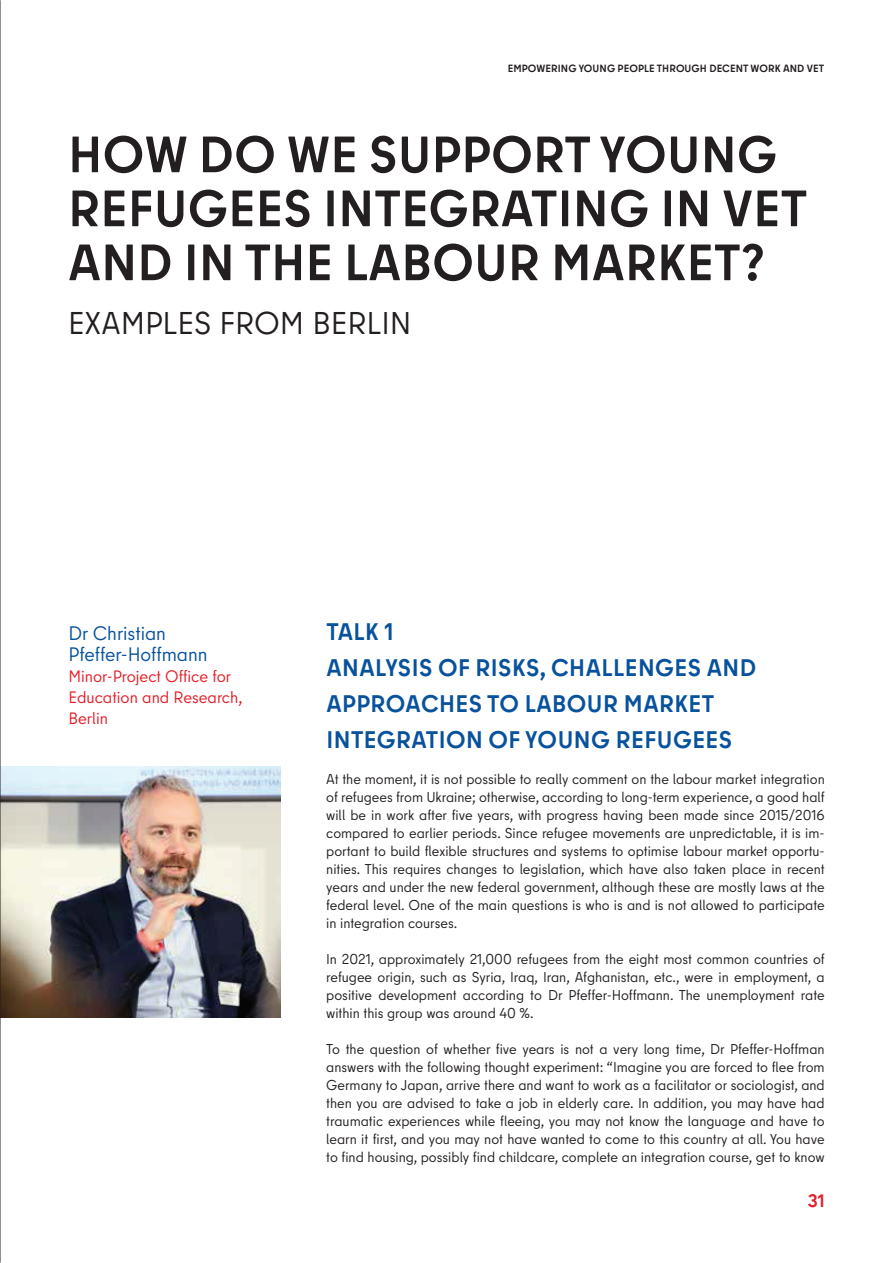
<style>
.page{position:relative;width:893px;height:1263px;background:#fff}
.page>*{position:absolute;margin:0;border:0;box-sizing:border-box;transform-origin:0 0}
.t1{font:700 51px/54px "Berlin Type";letter-spacing:.01em;color:#231f20}
.t2{font:31.5px "Berlin Type";color:#231f20}
.t3{font:700 24px/36px "Berlin Type";letter-spacing:.02em;color:#08529d}
.t4{font:19.5px/21px "Berlin Type";color:#08529d}
.t5{font:700 18px "Berlin Type";color:#e41e29}
.t6{font:16.5px/21px "Berlin Type";color:#e41e29}
.t7{font:14.25px/18px "Berlin Type";color:#231f20;text-align:justify}
.t8{font:700 10.5px "Berlin Type";letter-spacing:.01em;color:#231f20}
</style>
<div class="page">
<img style="left:1px;top:766px;width:280px;height:252px">
<hr style="left:0;top:0;width:1px;height:1263px;background:#231f20">
<p class="t8" style="left:508px;top:64px;width:318px">EMPOWERING YOUNG PEOPLE THROUGH DECENT WORK AND VET</p>
<h1 class="t1" style="left:68px;top:132px;width:740px">HOW DO WE SUPPORT YOUNG<br>REFUGEES INTEGRATING IN VET<br>AND IN THE LABOUR MARKET?</h1>
<p class="t2" style="left:68px;top:312px;width:345px">EXAMPLES FROM BERLIN</p>
<p class="t4" style="left:69px;top:624px;width:141px">Dr Christian<br>Pfeffer-Hoffmann</p>
<p class="t6" style="left:69px;top:667px;width:176px">Minor-Project Office for<br>Education and Research,<br>Berlin</p>
<h2 class="t3" style="left:326px;top:616px;width:431px">TALK 1<br>ANALYSIS OF RISKS, CHALLENGES AND<br>APPROACHES TO LABOUR MARKET<br>INTEGRATION OF YOUNG REFUGEES</h2>
<p class="t7" style="left:326px;top:771px;width:500px">At the moment, it is not possible to really comment on the labour market integration of refugees from Ukraine; otherwise, according to long-term experience, a good half will be in work after five years, with progress having been made since 2015/2016 compared to earlier periods. Since refugee movements are unpredictable, it is im&shy;portant to build flexible structures and systems to optimise labour market opportu&shy;nities. This requires changes to legislation, which have also taken place in recent years and under the new federal government, although these are mostly laws at the federal level. One of the main questions is who is and is not allowed to participate in integration courses.</p>
<p class="t7" style="left:326px;top:951px;width:500px">In 2021, approximately 21,000 refugees from the eight most common countries of refugee origin, such as Syria, Iraq, Iran, Afghanistan, etc., were in employment, a positive development according to Dr Pfeffer-Hoffmann. The unemployment rate within this group was around 40 %.</p>
<p class="t7" style="left:326px;top:1041px;width:500px">To the question of whether five years is not a very long time, Dr Pfeffer-Hoffman answers with the following thought experiment: “Imagine you are forced to flee from Germany to Japan, arrive there and want to work as a facilitator or sociologist, and then you are advised to take a job in elderly care. In addition, you may have had traumatic experiences while fleeing, you may not know the language and have to learn it first, and you may not have wanted to come to this country at all. You have to find housing, possibly find childcare, complete an integration course, get to know</p>
<p class="t5" style="left:808px;top:1194px;width:19px">31</p>
</div>
